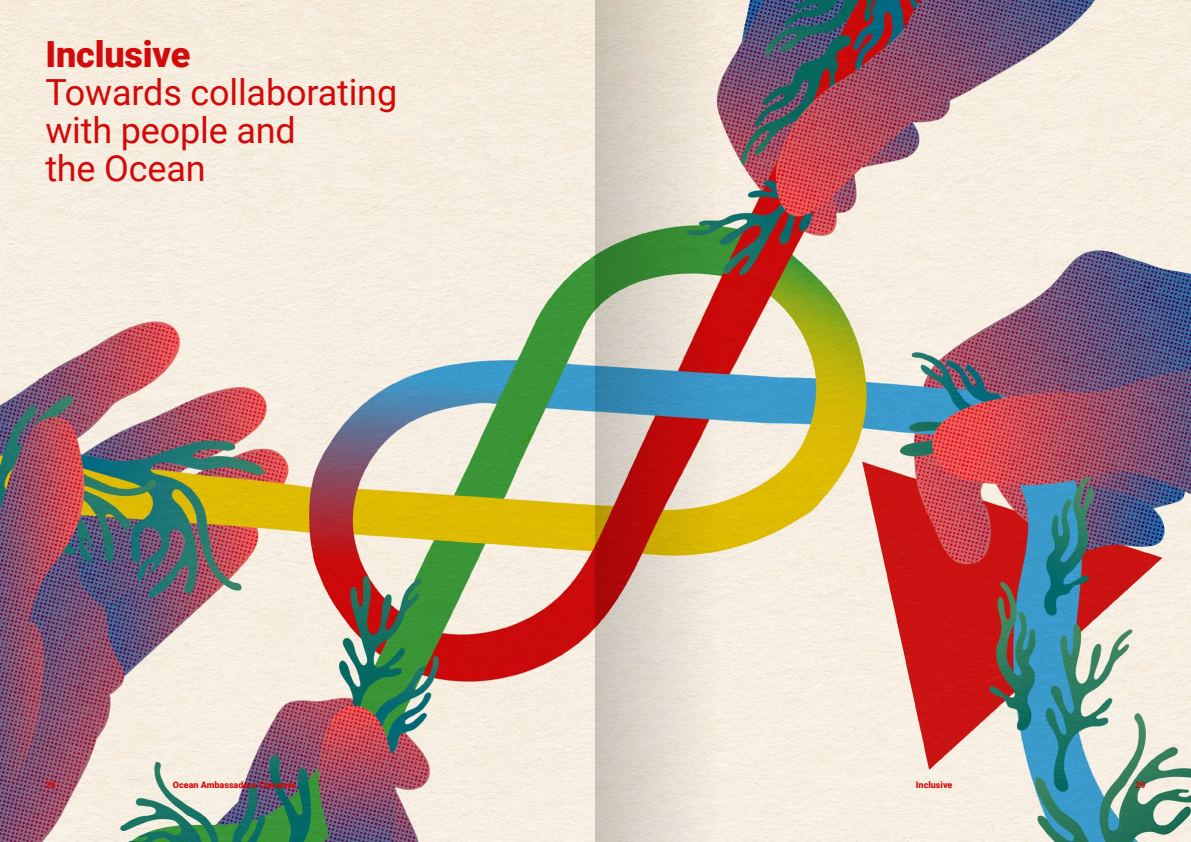
<style>
.page{position:relative;width:1191px;height:842px;background:#fff}
.page>*{position:absolute;margin:0;border:0;box-sizing:border-box;transform-origin:0 0}
.t1{font:36px/38px "Roboto";letter-spacing:-.005em;color:#d20a0a}
.t2{font:900 36px "Roboto";letter-spacing:-.005em;color:#d20a0a}
.t3{font:900 9px "Roboto";color:#d20a0a}
</style>
<div class="page">
<img style="left:0;top:0;width:1191px;height:842px">
<svg style="left:595px;top:0;width:189px;height:842px;background:#c6b4a4"></svg>
<p class="t2" style="left:45px;top:29px;width:146px">Inclusive</p>
<p class="t1" style="left:45px;top:72px;width:353px">Towards collaborating with people and<br>the Ocean</p>
<p class="t3" style="left:45px;top:778px;width:12px">28</p>
<p class="t3" style="left:173px;top:778px;width:125px">Ocean Ambassadors Compass</p>
<p class="t3" style="left:916px;top:778px;width:38px">Inclusive</p>
<p class="t3" style="left:1135px;top:778px;width:12px">29</p>
</div>
